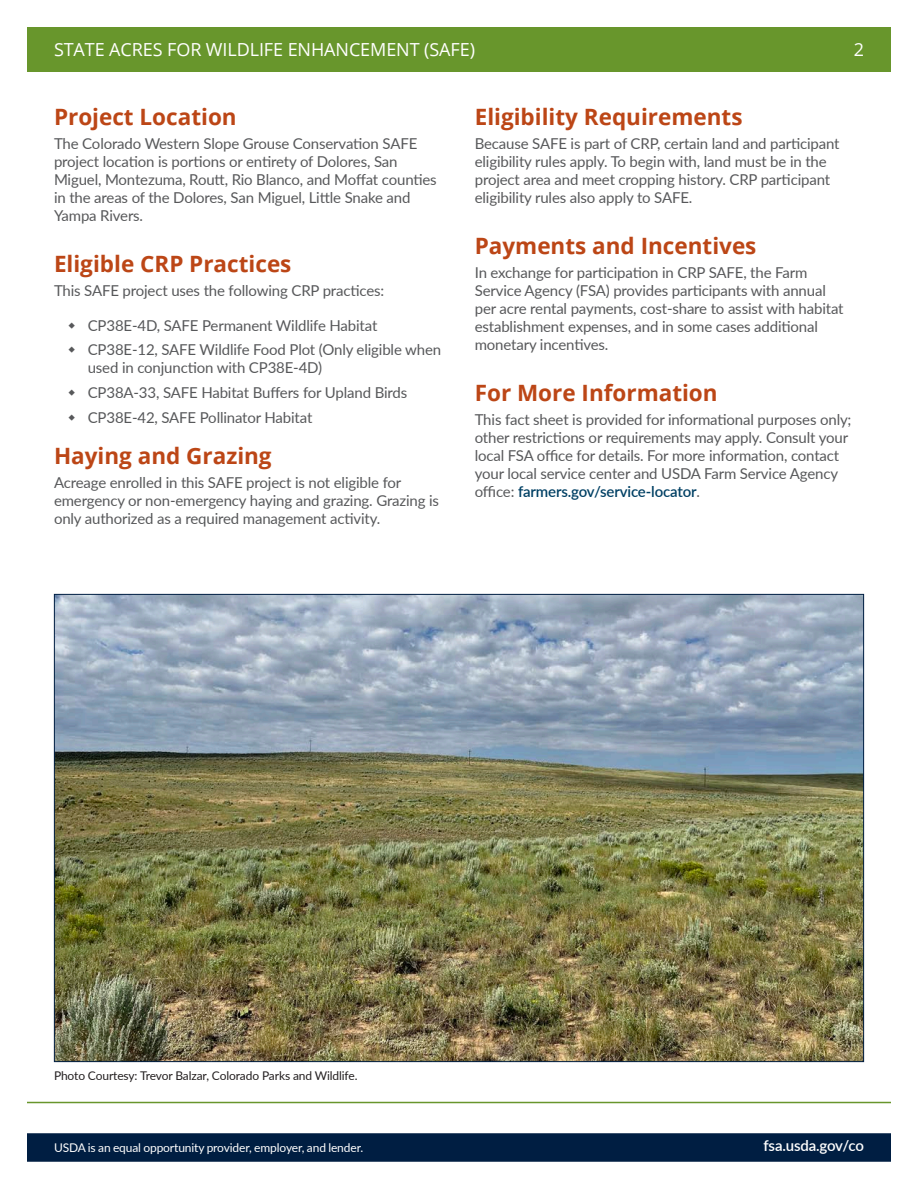
<style>
.page{position:relative;width:918px;height:1188px;background:#fff}
.page>*{position:absolute;margin:0;border:0;box-sizing:border-box;transform-origin:0 0}
.Body_Subhead{font:700 22.5px "Open Sans";color:#bc4616}
.t1{font:18px "Open Sans";letter-spacing:-.005em;color:#fff}
.Body_Text{font:15px/18px "Lato";letter-spacing:-.01em;color:#57585a}
.Body_Text_White{font:600 15px "Lato";letter-spacing:-.01em;color:#fff}
.Body_Text_White-2{font:12px "Lato";letter-spacing:-.01em;color:#fff}
.t2{font:12px "Lato";letter-spacing:-.01em;color:#231f20}
.s1{font-weight:600;color:#004064}
</style>
<div class="page">
<div style="left:27px;top:1133px;width:864px;height:29px;background:#001e42;border:2px solid #001e42"></div>
<hr style="left:27px;top:1102px;width:864px;height:1px;background:#68962c">
<div style="left:27px;top:27px;width:864px;height:44px;background:#68962c"></div>
<img style="left:56px;top:596px;width:806px;height:464px">
<p class="t1" style="left:54px;top:37px;width:423px">STATE ACRES FOR WILDLIFE ENHANCEMENT (SAFE)</p>
<p class="t1" style="left:854px;top:37px;width:12px">2</p>
<h2 class="Body_Subhead" style="left:54px;top:101px;width:184px">Project Location</h2>
<p class="Body_Text" style="left:54px;top:134px;width:384px">The Colorado Western Slope Grouse Conservation SAFE project location is portions or entirety of Dolores, San Miguel, Montezuma, Routt, Rio Blanco, and Moffat counties in the areas of the Dolores, San Miguel, Little Snake and Yampa Rivers.</p>
<h2 class="Body_Subhead" style="left:54px;top:248px;width:239px">Eligible CRP Practices</h2>
<p class="Body_Text" style="left:54px;top:281px;width:332px">This SAFE project uses the following CRP practices:</p>
<p class="Body_Text" style="left:88px;top:316px;width:291px">CP38E-4D, SAFE Permanent Wildlife Habitat</p>
<p class="Body_Text" style="left:88px;top:340px;width:355px">CP38E-12, SAFE Wildlife Food Plot (Only eligible when used in conjunction with CP38E-4D)</p>
<p class="Body_Text" style="left:88px;top:383px;width:321px">CP38A-33, SAFE Habitat Buffers for Upland Birds</p>
<p class="Body_Text" style="left:88px;top:408px;width:226px">CP38E-42, SAFE Pollinator Habitat</p>
<h2 class="Body_Subhead" style="left:54px;top:440px;width:219px">Haying and Grazing</h2>
<p class="Body_Text" style="left:54px;top:473px;width:387px">Acreage enrolled in this SAFE project is not eligible for emergency or non-emergency haying and grazing. Grazing is only authorized as a required management activity.</p>
<h2 class="Body_Subhead" style="left:475px;top:101px;width:269px">Eligibility Requirements</h2>
<p class="Body_Text" style="left:475px;top:134px;width:366px">Because SAFE is part of CRP, certain land and participant eligibility rules apply. To begin with, land must be in the project area and meet cropping history. CRP participant eligibility rules also apply to SAFE.</p>
<h2 class="Body_Subhead" style="left:475px;top:230px;width:283px">Payments and Incentives</h2>
<p class="Body_Text" style="left:475px;top:263px;width:370px">In exchange for participation in CRP SAFE, the Farm Service Agency (FSA) provides participants with annual per acre rental payments, cost-share to assist with habitat establishment expenses, and in some cases additional monetary incentives.</p>
<h2 class="Body_Subhead" style="left:475px;top:377px;width:244px">For More Information</h2>
<p class="Body_Text" style="left:475px;top:410px;width:378px">This fact sheet is provided for informational purposes only; other restrictions or requirements may apply. Consult your local FSA office for details. For more information, contact your local service center and USDA Farm Service Agency office: <span class="s1">farmers.gov/service-locator</span>.</p>
<p class="t2" style="left:54px;top:1067px;width:305px">Photo Courtesy: Trevor Balzar, Colorado Parks and Wildlife.</p>
<p class="Body_Text_White-2" style="left:54px;top:1139px;width:311px">USDA is an equal opportunity provider, employer, and lender.</p>
<p class="Body_Text_White" style="left:763px;top:1135px;width:102px">fsa.usda.gov/co</p>
</div>
